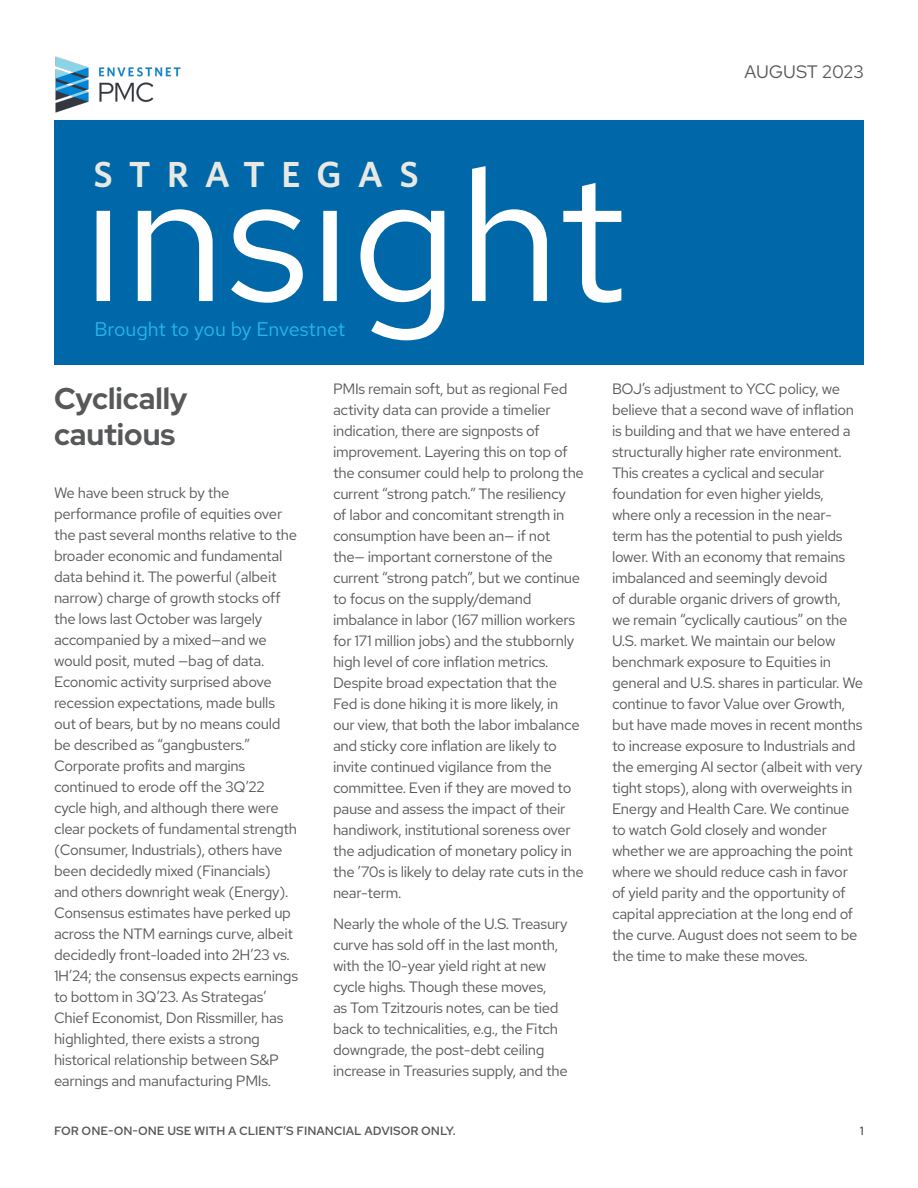
<style>
.page{position:relative;width:918px;height:1188px;background:#fff}
.page>*{position:absolute;margin:0;border:0;box-sizing:border-box;transform-origin:0 0}
.t1{font:184.8px "Red Hat Text";color:#fff}
.t2{font:600 36.3px "Whitney";letter-spacing:.45em;color:#e9e9e3}
.main_title{font:700 30px/36px "Red Hat Display";color:#57585a}
.t3{font:19.8px "Red Hat Text";letter-spacing:-.005em;color:#26b6ea}
.t4{font:18px "Red Hat Text";color:#57585a}
.main_body{font:15px/21px "Red Hat Text";letter-spacing:-.02em;color:#57585a}
.disclosure{font:500 12px "Red Hat Text";color:#57585a}
</style>
<div class="page">
<div style="left:54px;top:120px;width:810px;height:244px;background:#0068a9"></div>
<img style="left:55px;top:56px;width:126px;height:57px">
<p class="t2" style="left:94px;top:150px;width:327px">STRATEGAS</p>
<p class="t1" style="left:83px;top:115px;width:546px">insight</p>
<p class="t3" style="left:94px;top:316px;width:252px">Brought to you by Envestnet</p>
<p class="t4" style="left:744px;top:60px;width:121px">AUGUST 2023</p>
<p class="main_title" style="left:54px;top:380px;width:135px">Cyclically cautious</p>
<p class="main_body" style="left:54px;top:482px;width:246px">We have been struck by the performance profile of equities over the past several months relative to the broader economic and fundamental data behind it. The powerful (albeit narrow) charge of growth stocks off the lows last October was largely accompanied by a mixed—and we would posit, muted —bag of data.<br>Economic activity surprised above recession expectations, made bulls out of bears, but by no means could be described as “gangbusters.” Corporate profits and margins continued to erode off the 3Q’22 cycle high, and although there were clear pockets of fundamental strength (Consumer, Industrials), others have been decidedly mixed (Financials) and others downright weak (Energy).<br>Consensus estimates have perked up across the NTM earnings curve, albeit decidedly front-loaded into 2H’23 vs.<br>1H’24; the consensus expects earnings to bottom in 3Q’23. As Strategas’ Chief Economist, Don Rissmiller, has highlighted, there exists a strong historical relationship between S&amp;P earnings and manufacturing PMIs.</p>
<p class="main_body" style="left:333px;top:378px;width:253px">PMIs remain soft, but as regional Fed activity data can provide a timelier indication, there are signposts of improvement. Layering this on top of the consumer could help to prolong the current “strong patch.” The resiliency<br>of labor and concomitant strength in consumption have been an— if not the— important cornerstone of the current “strong patch”, but we continue to focus on the supply/demand imbalance in labor (167 million workers for 171 million jobs) and the stubbornly high level of core inflation metrics.<br>Despite broad expectation that the Fed is done hiking it is more likely, in<br>our view, that both the labor imbalance and sticky core inflation are likely to invite continued vigilance from the committee. Even if they are moved to pause and assess the impact of their handiwork, institutional soreness over the adjudication of monetary policy in the ’70s is likely to delay rate cuts in the near-term.</p>
<p class="main_body" style="left:333px;top:914px;width:236px">Nearly the whole of the U.S. Treasury curve has sold off in the last month, with the 10-year yield right at new cycle highs. Though these moves,<br>as Tom Tzitzouris notes, can be tied back to technicalities, e.g., the Fitch downgrade, the post-debt ceiling increase in Treasuries supply, and the</p>
<p class="main_body" style="left:612px;top:378px;width:253px">BOJ’s adjustment to YCC policy, we believe that a second wave of inflation is building and that we have entered a structurally higher rate environment.<br>This creates a cyclical and secular foundation for even higher yields, where only a recession in the near&shy;term has the potential to push yields lower. With an economy that remains imbalanced and seemingly devoid<br>of durable organic drivers of growth,<br>we remain “cyclically cautious” on the U.S. market. We maintain our below benchmark exposure to Equities in general and U.S. shares in particular. We continue to favor Value over Growth, but have made moves in recent months to increase exposure to Industrials and the emerging AI sector (albeit with very tight stops), along with overweights in Energy and Health Care. We continue to watch Gold closely and wonder whether we are approaching the point where we should reduce cash in favor of yield parity and the opportunity of capital appreciation at the long end of the curve. August does not seem to be the time to make these moves.</p>
<p class="disclosure" style="left:54px;top:1123px;width:403px">FOR ONE-ON-ONE USE WITH A CLIENT’S FINANCIAL ADVISOR ONLY.</p>
<p class="disclosure" style="left:860px;top:1123px;width:6px">1</p>
</div>
